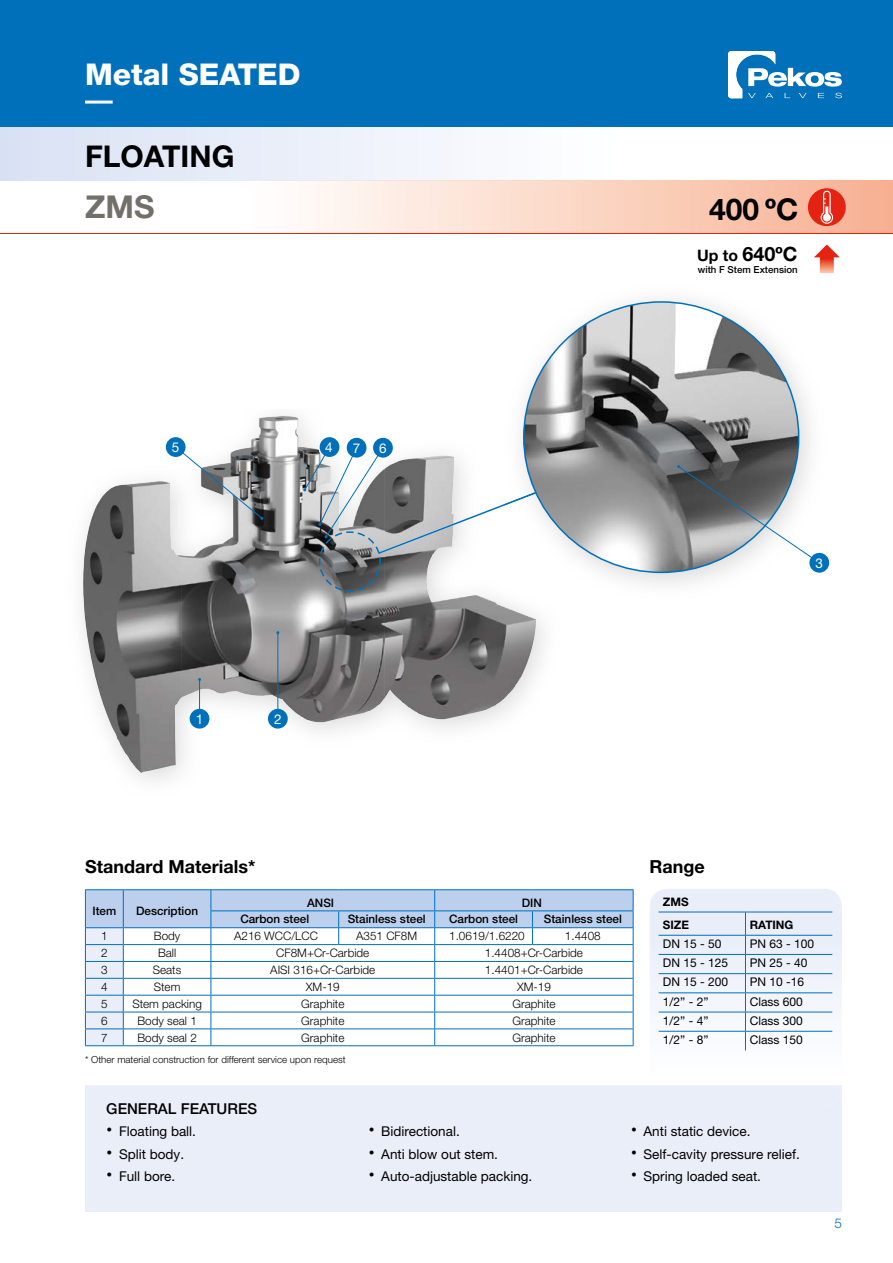
<style>
.page{position:relative;width:893px;height:1263px;background:#fff}
.page>*{position:absolute;margin:0;border:0;box-sizing:border-box;transform-origin:0 0}
.t1{font:700 31.5px "Helvetica Neue LT Std";color:#71706a}
.t2{font:700 30px "Helvetica Neue LT Std";color:#000}
.t3{font:800 30px "Helvetica Neue LT Std";color:#fff}
.t4{font:700 19.8px "Helvetica Neue LT Std";color:#000}
.t5{font:700 18px "Helvetica Neue LT Std";color:#000}
.t6{font:500 15px "Helvetica Neue LT Std";color:#000}
.t7{font:13.5px "Helvetica Neue LT Std";color:#000}
.t8{font:13.5px "Helvetica Neue LT Std";color:#fff}
.t9{font:300 13.5px "Helvetica Neue LT Std";color:#0070ba}
.t10{font:12px "Helvetica Neue LT Std";color:#000}
.t11{font:300 11.7px "Helvetica Neue LT Std";color:#000}
.t12{font:500 11.7px "Helvetica Neue LT Std";color:#000}
.t13{font:700 11.7px/23.2px "Helvetica Neue LT Std";color:#000}
.t14{font:300 9.75px "Helvetica Neue LT Std";color:#000}
.t15{font:500 9.75px "Helvetica Neue LT Std";color:#000}
.s1{font-size:15.75px}
.s2{font-family:"Helvetica";font-size:18px}
</style>
<div class="page">
<div style="left:0;top:0;width:893px;height:128px;background:#0070ba"></div>
<div style="left:0;top:128px;width:893px;height:52px;background:linear-gradient(to right,#dce4f5,#fff)"></div>
<svg style="left:728px;top:51px;width:114px;height:47px"></svg>
<hr style="left:85px;top:101px;width:28px;height:3px;background:#fff">
<div style="left:0;top:181px;width:893px;height:52px;background:linear-gradient(to right,#fff,#f8b598)"></div>
<hr style="left:0;top:233px;width:893px;height:1px;background:#e42313">
<div style="left:809px;top:189px;width:36px;height:36px;background:#e42313;border-radius:50%"></div>
<div style="left:808px;top:188px;width:38px;height:38px;border:2px solid #e42313;border-radius:50%"></div>
<svg style="left:821px;top:191px;width:12px;height:33px"></svg>
<img style="left:164px;top:722px;width:149px;height:57px">
<img style="left:181px;top:416px;width:153px;height:306px">
<img style="left:385px;top:592px;width:101px;height:127px">
<img style="left:83px;top:481px;width:99px;height:292px">
<img style="left:333px;top:592px;width:52px;height:128px">
<img style="left:486px;top:598px;width:50px;height:112px">
<hr style="left:435px;top:889px;width:97px;height:1px;background:#0070ba">
<hr style="left:532px;top:889px;width:101px;height:1px;background:#0070ba">
<hr style="left:211px;top:889px;width:128px;height:1px;background:#0070ba">
<hr style="left:339px;top:889px;width:96px;height:1px;background:#0070ba">
<svg style="left:85px;top:890px;width:549px;height:156px"></svg>
<hr style="left:211px;top:910px;width:128px;height:1px;background:#0070ba">
<hr style="left:339px;top:910px;width:96px;height:1px;background:#0070ba">
<hr style="left:85px;top:889px;width:38px;height:1px;background:#0070ba">
<hr style="left:123px;top:889px;width:88px;height:1px;background:#0070ba">
<hr style="left:199px;top:679px;width:1px;height:40px;background:#0070ba">
<div style="left:190px;top:709px;width:19px;height:19px;background:#0070ba;border-radius:50%"></div>
<div style="left:320px;top:437px;width:19px;height:20px;background:#0070ba;border-radius:50%"></div>
<svg style="left:175px;top:446px;width:88px;height:74px"></svg>
<div style="left:166px;top:437px;width:20px;height:20px;background:#0070ba;border-radius:50%"></div>
<hr style="left:277px;top:633px;width:1px;height:86px;background:#0070ba">
<div style="left:268px;top:709px;width:20px;height:19px;background:#0070ba;border-radius:50%"></div>
<div style="left:347px;top:438px;width:19px;height:20px;background:#0070ba;border-radius:50%"></div>
<div style="left:373px;top:438px;width:20px;height:20px;background:#0070ba;border-radius:50%"></div>
<svg style="left:303px;top:442px;width:201px;height:150px"></svg>
<img style="left:606px;top:299px;width:221px;height:285px">
<img style="left:504px;top:414px;width:32px;height:187px">
<img style="left:504px;top:442px;width:20px;height:64px">
<img style="left:524px;top:302px;width:275px;height:270px">
<svg style="left:677px;top:465px;width:143px;height:99px"></svg>
<div style="left:809px;top:553px;width:20px;height:20px;background:#0070ba;border-radius:50%"></div>
<div style="left:85px;top:1085px;width:757px;height:127px;background:#eaeef9"></div>
<svg style="left:650px;top:889px;width:192px;height:216px"></svg>
<svg style="left:814px;top:244px;width:26px;height:29px"></svg>
<h2 class="t3" style="left:85px;top:57px;width:217px">Metal SEATED</h2>
<h2 class="t2" style="left:85px;top:138px;width:151px">FLOATING</h2>
<h1 class="t1" style="left:85px;top:187px;width:71px">ZMS</h1>
<h2 class="t2" style="left:709px;top:191px;width:91px">400 ºC</h2>
<h3 class="t4" style="left:697px;top:242px;width:102px"><span class="s1">Up to</span> 640ºC</h3>
<p class="t15" style="left:698px;top:264px;width:101px">with F Stem Extension</p>
<p class="t8" style="left:172px;top:439px;width:9px">5</p>
<p class="t8" style="left:325px;top:439px;width:9px">4</p>
<p class="t8" style="left:353px;top:440px;width:9px">7</p>
<p class="t8" style="left:379px;top:440px;width:9px">6</p>
<p class="t8" style="left:816px;top:555px;width:9px">3</p>
<p class="t8" style="left:196px;top:711px;width:9px">1</p>
<p class="t8" style="left:274px;top:711px;width:9px">2</p>
<h3 class="t5" style="left:85px;top:855px;width:172px">Standard Materials*</h3>
<h3 class="t5" style="left:649px;top:855px;width:57px">Range</h3>
<p class="t12" style="left:92px;top:904px;width:25px">Item</p>
<p class="t12" style="left:136px;top:904px;width:63px">Description</p>
<p class="t12" style="left:307px;top:895px;width:29px">ANSI</p>
<p class="t12" style="left:522px;top:895px;width:22px">DIN</p>
<p class="t12" style="left:240px;top:912px;width:70px">Carbon steel</p>
<p class="t12" style="left:348px;top:912px;width:80px">Stainless steel</p>
<p class="t12" style="left:449px;top:912px;width:70px">Carbon steel</p>
<p class="t12" style="left:544px;top:912px;width:80px">Stainless steel</p>
<p class="t13" style="left:663px;top:889px;width:28px">ZMS<br>SIZE</p>
<p class="t13" style="left:750px;top:913px;width:45px">RATING</p>
<p class="t11" style="left:101px;top:929px;width:8px">1</p>
<p class="t11" style="left:154px;top:929px;width:28px">Body</p>
<p class="t11" style="left:234px;top:929px;width:85px">A216 WCC/LCC</p>
<p class="t11" style="left:356px;top:929px;width:62px">A351 CF8M</p>
<p class="t11" style="left:449px;top:929px;width:77px">1.0619/1.6220</p>
<p class="t11" style="left:565px;top:929px;width:37px">1.4408</p>
<p class="t11" style="left:101px;top:946px;width:8px">2</p>
<p class="t11" style="left:158px;top:946px;width:20px">Ball</p>
<p class="t11" style="left:276px;top:946px;width:95px">CF8M+Cr-Carbide</p>
<p class="t11" style="left:485px;top:946px;width:100px">1.4408+Cr-Carbide</p>
<p class="t11" style="left:101px;top:963px;width:8px">3</p>
<p class="t11" style="left:153px;top:963px;width:30px">Seats</p>
<p class="t11" style="left:270px;top:963px;width:106px">AISI 316+Cr-Carbide</p>
<p class="t11" style="left:485px;top:963px;width:100px">1.4401+Cr-Carbide</p>
<p class="t11" style="left:101px;top:980px;width:8px">4</p>
<p class="t11" style="left:154px;top:980px;width:28px">Stem</p>
<p class="t11" style="left:306px;top:980px;width:35px">XM-19</p>
<p class="t11" style="left:517px;top:980px;width:35px">XM-19</p>
<p class="t11" style="left:101px;top:996px;width:8px">5</p>
<p class="t11" style="left:132px;top:996px;width:71px">Stem packing</p>
<p class="t11" style="left:301px;top:996px;width:45px">Graphite</p>
<p class="t11" style="left:512px;top:996px;width:45px">Graphite</p>
<p class="t11" style="left:101px;top:1013px;width:8px">6</p>
<p class="t11" style="left:137px;top:1013px;width:61px">Body seal 1</p>
<p class="t11" style="left:301px;top:1013px;width:45px">Graphite</p>
<p class="t11" style="left:512px;top:1013px;width:45px">Graphite</p>
<p class="t11" style="left:101px;top:1030px;width:8px">7</p>
<p class="t11" style="left:137px;top:1030px;width:61px">Body seal 2</p>
<p class="t11" style="left:301px;top:1030px;width:45px">Graphite</p>
<p class="t11" style="left:512px;top:1030px;width:45px">Graphite</p>
<p class="t14" style="left:85px;top:1054px;width:262px">* Other material construction for different service upon request</p>
<p class="t6" style="left:106px;top:1099px;width:152px">GENERAL FEATURES</p>
<p class="t7" style="left:106px;top:1123px;width:91px"><span class="s2">•</span> Floating ball.</p>
<p class="t7" style="left:106px;top:1146px;width:79px"><span class="s2">•</span> Split body.</p>
<p class="t7" style="left:106px;top:1168px;width:71px"><span class="s2">•</span> Full bore.</p>
<p class="t7" style="left:369px;top:1123px;width:93px"><span class="s2">•</span> Bidirectional.</p>
<p class="t7" style="left:369px;top:1146px;width:131px"><span class="s2">•</span> Anti blow out stem.</p>
<p class="t7" style="left:369px;top:1168px;width:165px"><span class="s2">•</span> Auto-adjustable packing.</p>
<p class="t10" style="left:663px;top:937px;width:60px">DN 15 - 50</p>
<p class="t10" style="left:750px;top:937px;width:66px">PN 63 - 100</p>
<p class="t10" style="left:663px;top:956px;width:67px">DN 15 - 125</p>
<p class="t10" style="left:750px;top:956px;width:59px">PN 25 - 40</p>
<p class="t10" style="left:663px;top:975px;width:67px">DN 15 - 200</p>
<p class="t10" style="left:750px;top:975px;width:56px">PN 10 -16</p>
<p class="t10" style="left:663px;top:994px;width:47px">1/2” - 2”</p>
<p class="t10" style="left:750px;top:994px;width:55px">Class 600</p>
<p class="t10" style="left:663px;top:1013px;width:47px">1/2” - 4”</p>
<p class="t10" style="left:750px;top:1013px;width:55px">Class 300</p>
<p class="t10" style="left:663px;top:1033px;width:47px">1/2” - 8”</p>
<p class="t10" style="left:750px;top:1033px;width:55px">Class 150</p>
<p class="t7" style="left:631px;top:1123px;width:121px"><span class="s2">•</span> Anti static device.</p>
<p class="t7" style="left:631px;top:1146px;width:170px"><span class="s2">•</span> Self-cavity pressure relief.</p>
<p class="t7" style="left:631px;top:1168px;width:132px"><span class="s2">•</span> Spring loaded seat.</p>
<p class="t9" style="left:834px;top:1215px;width:9px">5</p>
</div>
